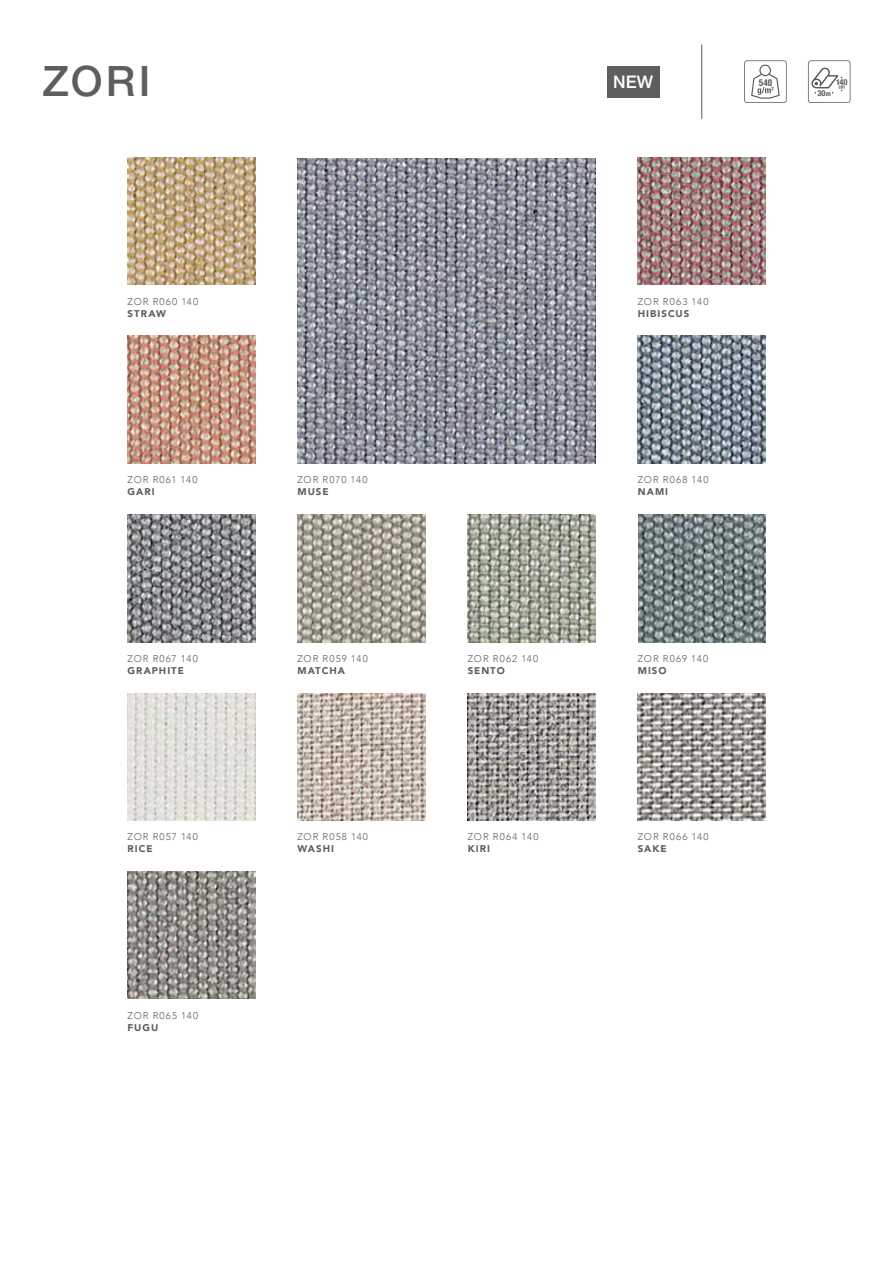
<style>
.page{position:relative;width:893px;height:1263px;background:#fff}
.page>*{position:absolute;margin:0;border:0;box-sizing:border-box;transform-origin:0 0}
.t1{font:500 42px "Helvetica Neue LT Std";color:#5d5e5d}
.t2{font:500 17.4px "Helvetica Neue LT Std";color:#fff}
.t3{font:300 9.75px "Avenir";letter-spacing:.105em;color:#5d5e5d}
.t4{font:900 9.75px "Avenir";letter-spacing:.1em;color:#5d5e5d}
.t5{font:700 condensed 9px "Helvetica LT Std";color:#555756}
.t6{font:700 condensed 8.25px "Helvetica Neue";color:#555756}
.s1{font-size:6.75px}
</style>
<div class="page">
<svg style="left:808px;top:60px;width:42px;height:43px"></svg>
<svg style="left:744px;top:60px;width:43px;height:43px"></svg>
<hr style="left:701px;top:45px;width:1px;height:74px;background:#5d5e5d">
<img style="left:297px;top:693px;width:128px;height:128px">
<img style="left:638px;top:514px;width:127px;height:128px">
<img style="left:128px;top:693px;width:127px;height:128px">
<img style="left:128px;top:157px;width:127px;height:128px">
<img style="left:468px;top:514px;width:127px;height:128px">
<img style="left:128px;top:336px;width:127px;height:127px">
<img style="left:638px;top:336px;width:127px;height:127px">
<img style="left:297px;top:158px;width:298px;height:305px">
<img style="left:128px;top:872px;width:127px;height:126px">
<img style="left:638px;top:693px;width:127px;height:128px">
<img style="left:468px;top:693px;width:127px;height:128px">
<img style="left:638px;top:157px;width:127px;height:128px">
<img style="left:128px;top:514px;width:127px;height:128px">
<img style="left:297px;top:514px;width:128px;height:128px">
<div style="left:607px;top:66px;width:52px;height:31px;background:#5d5e5d"></div>
<h1 class="t1" style="left:43px;top:56px;width:110px">ZORI</h1>
<p class="t3" style="left:128px;top:295px;width:72px">ZOR R060 140</p>
<p class="t4" style="left:128px;top:309px;width:40px">STRAW</p>
<p class="t3" style="left:128px;top:474px;width:71px">ZOR R061 140</p>
<p class="t4" style="left:128px;top:487px;width:29px">GARI</p>
<p class="t3" style="left:128px;top:653px;width:72px">ZOR R067 140</p>
<p class="t4" style="left:128px;top:666px;width:58px">GRAPHITE</p>
<p class="t3" style="left:128px;top:831px;width:72px">ZOR R057 140</p>
<p class="t4" style="left:128px;top:844px;width:27px">RICE</p>
<p class="t3" style="left:128px;top:1010px;width:72px">ZOR R065 140</p>
<p class="t4" style="left:128px;top:1023px;width:32px">FUGU</p>
<p class="t3" style="left:297px;top:474px;width:71px">ZOR R070 140</p>
<p class="t4" style="left:297px;top:487px;width:33px">MUSE</p>
<p class="t3" style="left:297px;top:653px;width:72px">ZOR R059 140</p>
<p class="t4" style="left:297px;top:666px;width:49px">MATCHA</p>
<p class="t3" style="left:297px;top:831px;width:72px">ZOR R058 140</p>
<p class="t4" style="left:297px;top:844px;width:38px">WASHI</p>
<h2 class="t2" style="left:613px;top:71px;width:41px">NEW</h2>
<p class="t5" style="left:759px;top:77px;width:15px">540</p>
<p class="t6" style="left:836px;top:75px;width:13px">140</p>
<p class="t6" style="left:817px;top:86px;width:15px">30<span class="s1">m</span></p>
<p class="t3" style="left:468px;top:653px;width:72px">ZOR R062 140</p>
<p class="t4" style="left:468px;top:666px;width:39px">SENTO</p>
<p class="t3" style="left:468px;top:831px;width:72px">ZOR R064 140</p>
<p class="t4" style="left:468px;top:844px;width:24px">KIRI</p>
<p class="t3" style="left:638px;top:295px;width:72px">ZOR R063 140</p>
<p class="t4" style="left:638px;top:309px;width:53px">HIBISCUS</p>
<p class="t3" style="left:638px;top:474px;width:72px">ZOR R068 140</p>
<p class="t4" style="left:638px;top:487px;width:32px">NAMI</p>
<p class="t3" style="left:638px;top:653px;width:72px">ZOR R069 140</p>
<p class="t4" style="left:638px;top:666px;width:30px">MISO</p>
<p class="t3" style="left:638px;top:831px;width:72px">ZOR R066 140</p>
<p class="t4" style="left:638px;top:844px;width:30px">SAKE</p>
</div>
